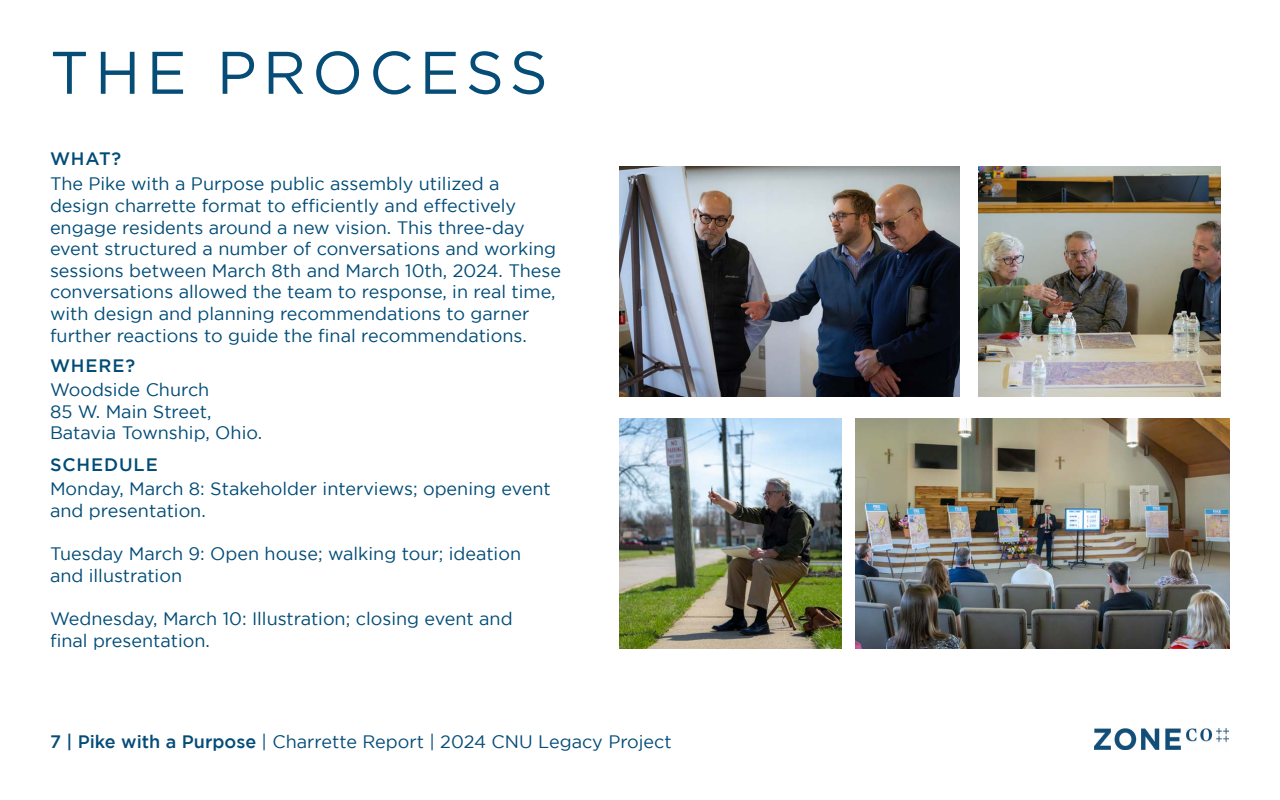
<style>
.page{position:relative;width:1280px;height:800px;background:#fff}
.page>*{position:absolute;margin:0;border:0;box-sizing:border-box;transform-origin:0 0}
.t1{font:60px "Gotham";letter-spacing:.1em;color:#054c77}
.t2{font:18px/21.6px "Gotham";color:#004c77}
.t3{font:18px "Gotham";color:#054c77}
.t4{font:500 18px "Gotham";letter-spacing:.05em;color:#004c77}
.s1{font-weight:500}
</style>
<div class="page">
<img style="left:1094px;top:728px;width:135px;height:21px">
<img style="left:619px;top:167px;width:341px;height:230px">
<img style="left:619px;top:418px;width:223px;height:230px">
<img style="left:855px;top:418px;width:375px;height:230px">
<img style="left:978px;top:167px;width:243px;height:230px">
<h1 class="t1" style="left:50px;top:39px;width:499px">THE PROCESS</h1>
<p class="t4" style="left:50px;top:148px;width:73px">WHAT?</p>
<p class="t2" style="left:50px;top:173px;width:513px">The Pike with a Purpose public assembly utilized a design charrette format to efficiently and effectively engage residents around a new vision. This three-day event structured a number of conversations and working sessions between March 8th and March 10th, 2024. These conversations allowed the team to response, in real time, with design and planning recommendations to garner further reactions to guide the final recommendations.</p>
<p class="t4" style="left:50px;top:356px;width:87px">WHERE?</p>
<p class="t2" style="left:50px;top:379px;width:214px">Woodside Church<br>85 W. Main Street,<br>Batavia Township, Ohio.</p>
<p class="t4" style="left:50px;top:455px;width:109px">SCHEDULE</p>
<p class="t2" style="left:50px;top:478px;width:502px">Monday, March 8: Stakeholder interviews; opening event and presentation.</p>
<p class="t2" style="left:50px;top:543px;width:473px">Tuesday March 9: Open house; walking tour; ideation and illustration</p>
<p class="t2" style="left:50px;top:607px;width:464px">Wednesday, March 10: Illustration; closing event and final presentation.</p>
<p class="t3" style="left:50px;top:732px;width:623px"><span class="s1">7 | Pike with a Purpose</span> | Charrette Report | 2024 CNU Legacy Project</p>
</div>
